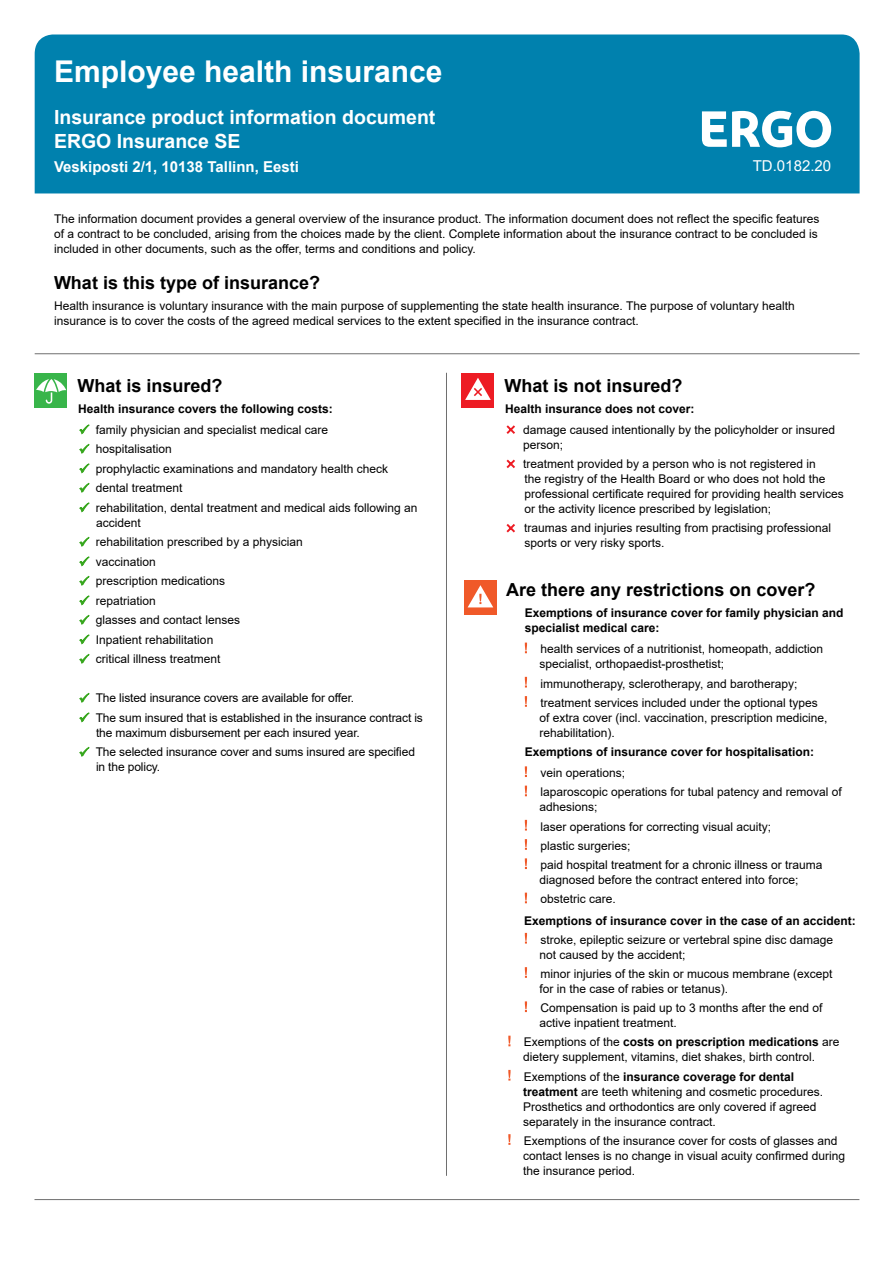
<style>
.page{position:relative;width:893px;height:1263px;background:#fff}
.page>*{position:absolute;margin:0;border:0;box-sizing:border-box;transform-origin:0 0}
.t1{font:700 30px "Arial";color:#fff}
.t2{font:700 19.5px/24px "Arial";color:#fff}
.t3{font:700 18px "Arial";color:#000}
.t4{font:700 15px "Arial";color:#fff}
.t5{font:15px "Arial";color:#fff}
.t6{font:12px/15px "Arial";color:#000}
.t7{font:700 12px/15px "Arial";color:#000}
.s1{font-weight:700}
</style>
<div class="page">
<div style="left:35px;top:35px;width:825px;height:158px;background:#0081ae"></div>
<hr style="left:35px;top:353px;width:825px;height:1px;background:#6f6f6f">
<div style="left:34px;top:373px;width:33px;height:34px;background:#38b54a"></div>
<svg style="left:36px;top:379px;width:30px;height:25px"></svg>
<svg style="left:79px;top:424px;width:11px;height:10px"></svg>
<svg style="left:79px;top:444px;width:11px;height:10px"></svg>
<svg style="left:79px;top:463px;width:11px;height:10px"></svg>
<svg style="left:79px;top:483px;width:11px;height:10px"></svg>
<svg style="left:79px;top:502px;width:11px;height:10px"></svg>
<svg style="left:79px;top:537px;width:11px;height:10px"></svg>
<svg style="left:79px;top:556px;width:11px;height:10px"></svg>
<svg style="left:79px;top:576px;width:11px;height:10px"></svg>
<svg style="left:79px;top:595px;width:11px;height:10px"></svg>
<svg style="left:79px;top:615px;width:11px;height:10px"></svg>
<svg style="left:79px;top:634px;width:11px;height:10px"></svg>
<svg style="left:79px;top:654px;width:11px;height:10px"></svg>
<svg style="left:79px;top:693px;width:11px;height:10px"></svg>
<svg style="left:79px;top:712px;width:11px;height:10px"></svg>
<svg style="left:79px;top:747px;width:11px;height:10px"></svg>
<div style="left:461px;top:373px;width:33px;height:34px;background:#ed1c24"></div>
<svg style="left:465px;top:378px;width:26px;height:22px"></svg>
<svg style="left:506px;top:425px;width:9px;height:9px"></svg>
<svg style="left:506px;top:459px;width:9px;height:10px"></svg>
<svg style="left:506px;top:524px;width:9px;height:9px"></svg>
<div style="left:464px;top:580px;width:33px;height:35px;background:#f05929"></div>
<svg style="left:468px;top:585px;width:25px;height:22px"></svg>
<svg style="left:525px;top:643px;width:2px;height:10px"></svg>
<svg style="left:525px;top:677px;width:2px;height:10px"></svg>
<svg style="left:525px;top:696px;width:2px;height:11px"></svg>
<svg style="left:525px;top:766px;width:2px;height:11px"></svg>
<svg style="left:525px;top:786px;width:2px;height:10px"></svg>
<svg style="left:525px;top:820px;width:2px;height:10px"></svg>
<svg style="left:525px;top:839px;width:2px;height:11px"></svg>
<svg style="left:525px;top:858px;width:2px;height:11px"></svg>
<svg style="left:525px;top:893px;width:2px;height:10px"></svg>
<svg style="left:525px;top:933px;width:2px;height:10px"></svg>
<svg style="left:525px;top:967px;width:2px;height:11px"></svg>
<svg style="left:525px;top:1001px;width:2px;height:11px"></svg>
<svg style="left:508px;top:1036px;width:3px;height:10px"></svg>
<svg style="left:508px;top:1070px;width:3px;height:10px"></svg>
<svg style="left:508px;top:1134px;width:3px;height:11px"></svg>
<hr style="left:446px;top:373px;width:1px;height:803px;background:#6f6f6f">
<hr style="left:34px;top:1199px;width:825px;height:1px;background:#6f6f6f">
<svg style="left:702px;top:111px;width:129px;height:36px"></svg>
<h1 class="t1" style="left:54px;top:51px;width:390px">Employee health insurance</h1>
<h2 class="t2" style="left:54px;top:105px;width:383px">Insurance product information document<br>ERGO Insurance SE</h2>
<p class="t4" style="left:54px;top:156px;width:246px">Veskiposti 2/1, 10138 Tallinn, Eesti</p>
<p class="t6" style="left:54px;top:211px;width:767px">The information document provides a general overview of the insurance product. The information document does not reflect the specific features of a contract to be concluded, arising from the choices made by the client. Complete information about the insurance contract to be concluded is included in other documents, such as the offer, terms and conditions and policy.</p>
<h3 class="t3" style="left:54px;top:270px;width:268px">What is this type of insurance?</h3>
<p class="t6" style="left:54px;top:298px;width:742px">Health insurance is voluntary insurance with the main purpose of supplementing the state health insurance. The purpose of voluntary health insurance is to cover the costs of the agreed medical services to the extent specified in the insurance contract.</p>
<p class="t5" style="left:753px;top:155px;width:80px">TD.0182.20</p>
<h3 class="t3" style="left:77px;top:373px;width:147px">What is insured?</h3>
<p class="t7" style="left:78px;top:401px;width:256px">Health insurance covers the following costs:</p>
<p class="t6" style="left:96px;top:420px;width:323px;line-height:19.5px">family physician and specialist medical care<br>hospitalisation<br>prophylactic examinations and mandatory health check dental treatment<br>rehabilitation, dental treatment and medical aids following an</p>
<p class="t6" style="left:96px;top:513px;width:208px;line-height:19.5px">accident<br>rehabilitation prescribed by a physician vaccination<br>prescription medications<br>repatriation<br>glasses and contact lenses<br>Inpatient rehabilitation<br>critical illness treatment</p>
<p class="t6" style="left:96px;top:688px;width:329px;line-height:19.5px">The listed insurance covers are available for offer.<br>The sum insured that is established in the insurance contract is</p>
<p class="t6" style="left:96px;top:723px;width:321px;line-height:19.5px">the maximum disbursement per each insured year.<br>The selected insurance cover and sums insured are specified</p>
<p class="t6" style="left:96px;top:760px;width:66px">in the policy.</p>
<h3 class="t3" style="left:504px;top:373px;width:180px">What is not insured?</h3>
<p class="t7" style="left:505px;top:401px;width:191px">Health insurance does not cover:</p>
<p class="t6" style="left:523px;top:422px;width:314px">damage caused intentionally by the policyholder or insured person;</p>
<p class="t6" style="left:523px;top:456px;width:322px">treatment provided by a person who is not registered in<br>the registry of the Health Board or who does not hold the professional certificate required for providing health services or the activity licence prescribed by legislation;</p>
<p class="t6" style="left:524px;top:521px;width:308px">traumas and injuries resulting from practising professional sports or very risky sports.</p>
<h3 class="t3" style="left:506px;top:577px;width:311px">Are there any restrictions on cover?</h3>
<p class="t7" style="left:525px;top:606px;width:320px">Exemptions of insurance cover for family physician and specialist medical care:</p>
<p class="t6" style="left:539px;top:641px;width:285px">health services of a nutritionist, homeopath, addiction specialist, orthopaedist-prosthetist;</p>
<p class="t6" style="left:540px;top:674px;width:279px;line-height:19.2px">immunotherapy, sclerotherapy, and barotherapy; treatment services included under the optional types</p>
<p class="t6" style="left:539px;top:710px;width:290px">of extra cover (incl. vaccination, prescription medicine, rehabilitation).</p>
<p class="t7" style="left:525px;top:744px;width:291px">Exemptions of insurance cover for hospitalisation:</p>
<p class="t6" style="left:540px;top:763px;width:303px;line-height:19.2px">vein operations;<br>laparoscopic operations for tubal patency and removal of</p>
<p class="t6" style="left:539px;top:797px;width:284px;line-height:19.2px">adhesions;<br>laser operations for correcting visual acuity;<br>plastic surgeries;<br>paid hospital treatment for a chronic illness or trauma</p>
<p class="t6" style="left:539px;top:870px;width:260px;line-height:19.2px">diagnosed before the contract entered into force; obstetric care.</p>
<p class="t6" style="left:539px;top:932px;width:295px">stroke, epileptic seizure or vertebral spine disc damage not caused by the accident;</p>
<p class="t6" style="left:539px;top:966px;width:294px">minor injuries of the skin or mucous membrane (except for in the case of rabies or tetanus).</p>
<p class="t6" style="left:539px;top:1000px;width:285px">Compensation is paid up to 3 months after the end of active inpatient treatment.</p>
<p class="t6" style="left:523px;top:1034px;width:318px">Exemptions of the <span class="s1">costs on prescription medications</span> are dietery supplement, vitamins, diet shakes, birth control.</p>
<p class="t6" style="left:523px;top:1069px;width:302px">Exemptions of the <span class="s1">insurance coverage for dental treatment</span> are teeth whitening and cosmetic procedures.<br>Prosthetics and orthodontics are only covered if agreed separately in the insurance contract.</p>
<p class="t6" style="left:523px;top:1133px;width:324px">Exemptions of the insurance cover for costs of glasses and contact lenses is no change in visual acuity confirmed during the insurance period.</p>
<p class="t7" style="left:524px;top:913px;width:333px">Exemptions of insurance cover in the case of an accident:</p>
</div>
